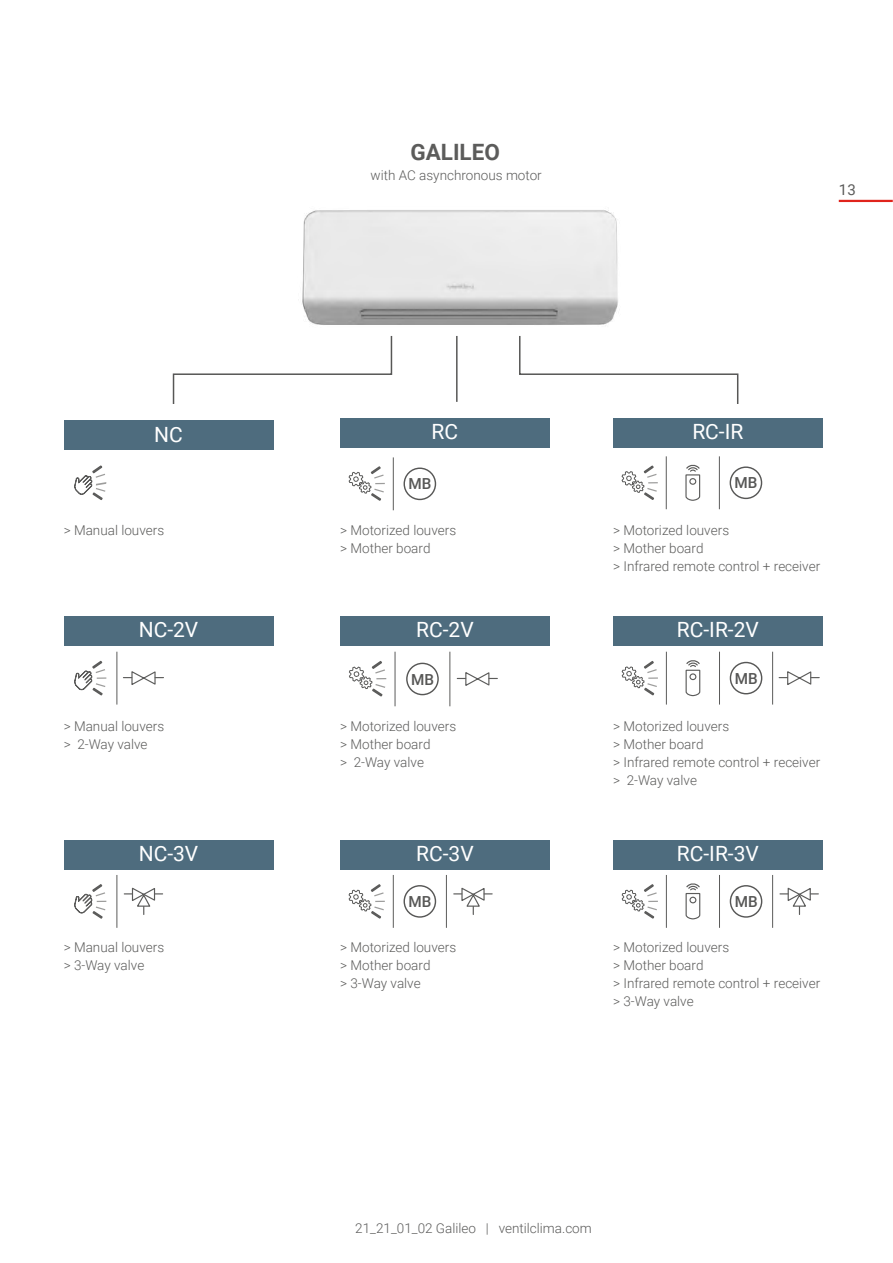
<style>
.page{position:relative;width:893px;height:1263px;background:#fff}
.page>*{position:absolute;margin:0;border:0;box-sizing:border-box;transform-origin:0 0}
.t1{font:700 22.5px "Roboto";color:#5c5c5b}
.t2{font:21px "Roboto";color:#fff}
.t3{font:500 15.3px "Roboto";color:#575756}
.t4{font:15px "Roboto";color:#5c5c5b}
.t5{font:300 13.5px/18px "Roboto";color:#5c5c5b}
</style>
<div class="page">
<div style="left:613px;top:418px;width:210px;height:30px;background:#4e6c7e"></div>
<div style="left:340px;top:418px;width:210px;height:30px;background:#4e6c7e"></div>
<div style="left:64px;top:616px;width:209px;height:30px;background:#4e6c7e"></div>
<div style="left:64px;top:840px;width:209px;height:30px;background:#4e6c7e"></div>
<div style="left:613px;top:616px;width:210px;height:30px;background:#4e6c7e"></div>
<div style="left:340px;top:616px;width:210px;height:30px;background:#4e6c7e"></div>
<div style="left:613px;top:840px;width:210px;height:29px;background:#4e6c7e"></div>
<div style="left:340px;top:840px;width:210px;height:29px;background:#4e6c7e"></div>
<div style="left:64px;top:421px;width:209px;height:29px;background:#4e6c7e"></div>
<img style="left:302px;top:210px;width:316px;height:115px">
<hr style="left:456px;top:336px;width:2px;height:66px;background:#575756">
<svg style="left:172px;top:336px;width:221px;height:68px"></svg>
<svg style="left:519px;top:336px;width:220px;height:68px"></svg>
<svg style="left:74px;top:465px;width:32px;height:35px"></svg>
<hr style="left:393px;top:457px;width:1px;height:53px;background:#5c5c5b">
<svg style="left:348px;top:466px;width:37px;height:35px"></svg>
<div style="left:404px;top:467px;width:32px;height:33px;border:1px solid #575756;border-radius:50%"></div>
<hr style="left:666px;top:456px;width:1px;height:53px;background:#5c5c5b">
<hr style="left:719px;top:456px;width:1px;height:53px;background:#5c5c5b">
<svg style="left:621px;top:465px;width:37px;height:35px"></svg>
<svg style="left:685px;top:464px;width:16px;height:37px"></svg>
<div style="left:730px;top:466px;width:32px;height:33px;border:1px solid #575756;border-radius:50%"></div>
<hr style="left:117px;top:652px;width:1px;height:52px;background:#5c5c5b">
<svg style="left:74px;top:660px;width:32px;height:36px"></svg>
<svg style="left:123px;top:671px;width:40px;height:14px"></svg>
<hr style="left:395px;top:652px;width:1px;height:54px;background:#5c5c5b">
<hr style="left:450px;top:652px;width:1px;height:54px;background:#5c5c5b">
<svg style="left:349px;top:661px;width:37px;height:36px"></svg>
<div style="left:406px;top:663px;width:33px;height:32px;border:1px solid #575756;border-radius:50%"></div>
<svg style="left:457px;top:672px;width:40px;height:14px"></svg>
<hr style="left:666px;top:652px;width:1px;height:52px;background:#5c5c5b">
<hr style="left:719px;top:652px;width:1px;height:52px;background:#5c5c5b">
<hr style="left:772px;top:652px;width:1px;height:52px;background:#5c5c5b">
<svg style="left:621px;top:661px;width:37px;height:35px"></svg>
<svg style="left:685px;top:660px;width:16px;height:37px"></svg>
<div style="left:730px;top:662px;width:32px;height:32px;border:1px solid #575756;border-radius:50%"></div>
<svg style="left:779px;top:671px;width:40px;height:14px"></svg>
<hr style="left:117px;top:875px;width:1px;height:53px;background:#5c5c5b">
<svg style="left:74px;top:884px;width:32px;height:35px"></svg>
<svg style="left:124px;top:887px;width:39px;height:27px"></svg>
<hr style="left:393px;top:875px;width:1px;height:53px;background:#5c5c5b">
<hr style="left:446px;top:875px;width:1px;height:53px;background:#5c5c5b">
<svg style="left:348px;top:884px;width:37px;height:35px"></svg>
<div style="left:404px;top:885px;width:32px;height:33px;border:1px solid #575756;border-radius:50%"></div>
<svg style="left:454px;top:887px;width:38px;height:27px"></svg>
<hr style="left:666px;top:875px;width:1px;height:53px;background:#5c5c5b">
<hr style="left:719px;top:875px;width:1px;height:53px;background:#5c5c5b">
<hr style="left:772px;top:875px;width:1px;height:53px;background:#5c5c5b">
<svg style="left:621px;top:884px;width:37px;height:35px"></svg>
<svg style="left:685px;top:883px;width:16px;height:37px"></svg>
<div style="left:730px;top:885px;width:32px;height:33px;border:1px solid #575756;border-radius:50%"></div>
<svg style="left:780px;top:887px;width:38px;height:27px"></svg>
<hr style="left:839px;top:200px;width:54px;height:2px;background:#e0241c">
<h1 class="t1" style="left:410px;top:136px;width:91px">GALILEO</h1>
<p class="t5" style="left:371px;top:166px;width:173px">with AC asynchronous motor</p>
<p class="t4" style="left:839px;top:180px;width:18px">13</p>
<h2 class="t2" style="left:154px;top:420px;width:30px">NC</h2>
<h2 class="t2" style="left:432px;top:417px;width:28px">RC</h2>
<h2 class="t2" style="left:692px;top:417px;width:53px">RC-IR</h2>
<p class="t3" style="left:408px;top:473px;width:24px">MB</p>
<p class="t3" style="left:734px;top:472px;width:24px">MB</p>
<p class="t5" style="left:64px;top:521px;width:102px">&gt; Manual louvers</p>
<p class="t5" style="left:340px;top:521px;width:118px">&gt; Motorized louvers &gt; Mother board</p>
<p class="t5" style="left:613px;top:521px;width:209px">&gt; Motorized louvers<br>&gt; Mother board<br>&gt; Infrared remote control + receiver</p>
<h2 class="t2" style="left:139px;top:615px;width:61px">NC-2V</h2>
<h2 class="t2" style="left:416px;top:615px;width:59px">RC-2V</h2>
<h2 class="t2" style="left:677px;top:615px;width:84px">RC-IR-2V</h2>
<p class="t3" style="left:411px;top:668px;width:24px">MB</p>
<p class="t3" style="left:735px;top:667px;width:24px">MB</p>
<p class="t5" style="left:64px;top:716px;width:102px">&gt; Manual louvers &gt; 2-Way valve</p>
<p class="t5" style="left:340px;top:716px;width:118px">&gt; Motorized louvers &gt; Mother board<br>&gt; 2-Way valve</p>
<p class="t5" style="left:613px;top:716px;width:209px">&gt; Motorized louvers<br>&gt; Mother board<br>&gt; Infrared remote control + receiver &gt; 2-Way valve</p>
<h2 class="t2" style="left:139px;top:839px;width:61px">NC-3V</h2>
<h2 class="t2" style="left:416px;top:839px;width:59px">RC-3V</h2>
<h2 class="t2" style="left:677px;top:839px;width:84px">RC-IR-3V</h2>
<p class="t3" style="left:408px;top:891px;width:24px">MB</p>
<p class="t3" style="left:735px;top:891px;width:24px">MB</p>
<p class="t5" style="left:64px;top:937px;width:102px">&gt; Manual louvers &gt; 3-Way valve</p>
<p class="t5" style="left:340px;top:937px;width:118px">&gt; Motorized louvers &gt; Mother board<br>&gt; 3-Way valve</p>
<p class="t5" style="left:613px;top:937px;width:209px">&gt; Motorized louvers<br>&gt; Mother board<br>&gt; Infrared remote control + receiver &gt; 3-Way valve</p>
<p class="t5" style="left:355px;top:1219px;width:238px">21_21_01_02 Galileo | ventilclima.com</p>
</div>
